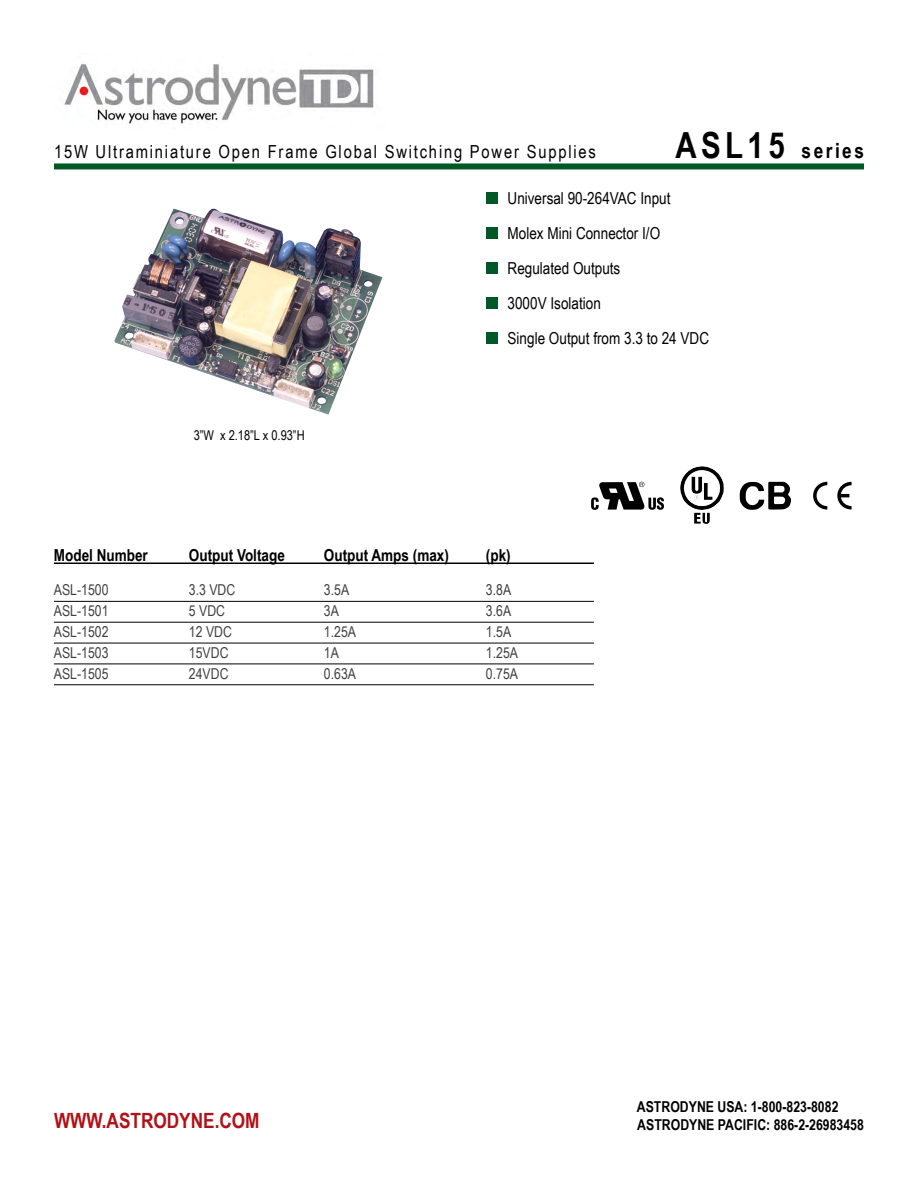
<style>
.page{position:relative;width:918px;height:1188px;background:#fff}
.page>*{position:absolute;margin:0;border:0;box-sizing:border-box;transform-origin:0 0}
.t1{font:700 21px "Arial Narrow";color:#b11116}
.t2{font:700 21px "Arial Narrow";letter-spacing:.12em;color:#000}
.t3{font:18px "Arial Narrow";letter-spacing:.1em;color:#000}
.t4{font:16.5px/34.8px "Arial Narrow";color:#000}
.t5{font:700 16.5px "Arial Narrow";color:#000}
.t6{font:15px "Arial Narrow";color:#414042}
.t7{font:700 15px/18px "Arial Narrow";color:#000}
.t8{font:13.5px "Arial Narrow";color:#000}
.s1{font-size:36px}
</style>
<div class="page">
<div style="left:54px;top:163px;width:810px;height:6px;background:#005826"></div>
<img style="left:64px;top:64px;width:310px;height:60px">
<div style="left:486px;top:192px;width:12px;height:12px;background:#005826"></div>
<hr style="left:54px;top:563px;width:540px;height:1px;background:#000">
<hr style="left:54px;top:601px;width:540px;height:1px;background:#000">
<hr style="left:54px;top:622px;width:540px;height:1px;background:#000">
<hr style="left:54px;top:643px;width:540px;height:1px;background:#000">
<hr style="left:54px;top:664px;width:540px;height:1px;background:#000">
<hr style="left:54px;top:684px;width:540px;height:1px;background:#000">
<div style="left:486px;top:227px;width:12px;height:12px;background:#005826"></div>
<div style="left:486px;top:262px;width:12px;height:12px;background:#005826"></div>
<div style="left:486px;top:297px;width:12px;height:12px;background:#005826"></div>
<img style="left:114px;top:208px;width:269px;height:207px">
<div style="left:486px;top:332px;width:12px;height:12px;background:#005826"></div>
<svg style="left:591px;top:482px;width:73px;height:28px"></svg>
<svg style="left:813px;top:482px;width:14px;height:28px"></svg>
<svg style="left:837px;top:482px;width:15px;height:28px"></svg>
<svg style="left:739px;top:482px;width:52px;height:28px"></svg>
<img style="left:680px;top:466px;width:44px;height:58px">
<p class="t3" style="left:54px;top:139px;width:543px">15W Ultraminiature Open Frame Global Switching Power Supplies</p>
<h1 class="t2" style="left:676px;top:135px;width:190px"><span class="s1">ASL15</span> series</h1>
<p class="t8" style="left:194px;top:425px;width:112px">3”W x 2.18”L x 0.93”H</p>
<p class="t4" style="left:508px;top:181px;width:203px">Universal 90-264VAC Input<br>Molex Mini Connector I/O<br>Regulated Outputs<br>3000V Isolation<br>Single Output from 3.3 to 24 VDC</p>
<p class="t5" style="left:54px;top:543px;width:95px">Model Number</p>
<p class="t5" style="left:189px;top:543px;width:97px">Output Voltage</p>
<p class="t5" style="left:324px;top:543px;width:127px">Output Amps (max)</p>
<p class="t5" style="left:486px;top:543px;width:26px">(pk)</p>
<p class="t6" style="left:54px;top:579px;width:56px">ASL-1500</p>
<p class="t6" style="left:189px;top:579px;width:48px">3.3 VDC</p>
<p class="t6" style="left:324px;top:579px;width:27px">3.5A</p>
<p class="t6" style="left:486px;top:579px;width:27px">3.8A</p>
<p class="t6" style="left:54px;top:600px;width:56px">ASL-1501</p>
<p class="t6" style="left:189px;top:600px;width:38px">5 VDC</p>
<p class="t6" style="left:324px;top:600px;width:17px">3A</p>
<p class="t6" style="left:486px;top:600px;width:27px">3.6A</p>
<p class="t6" style="left:54px;top:621px;width:56px">ASL-1502</p>
<p class="t6" style="left:189px;top:621px;width:45px">12 VDC</p>
<p class="t6" style="left:324px;top:621px;width:34px">1.25A</p>
<p class="t6" style="left:486px;top:621px;width:27px">1.5A</p>
<p class="t6" style="left:54px;top:642px;width:56px">ASL-1503</p>
<p class="t6" style="left:189px;top:642px;width:41px">15VDC</p>
<p class="t6" style="left:324px;top:642px;width:17px">1A</p>
<p class="t6" style="left:486px;top:642px;width:34px">1.25A</p>
<p class="t6" style="left:54px;top:662px;width:56px">ASL-1505</p>
<p class="t6" style="left:189px;top:662px;width:41px">24VDC</p>
<p class="t6" style="left:324px;top:662px;width:34px">0.63A</p>
<p class="t6" style="left:486px;top:662px;width:34px">0.75A</p>
<h1 class="t1" style="left:54px;top:1105px;width:207px">WWW.ASTRODYNE.COM</h1>
<p class="t7" style="left:637px;top:1097px;width:229px">ASTRODYNE USA: 1-800-823-8082<br>ASTRODYNE PACIFIC: 886-2-26983458</p>
</div>
